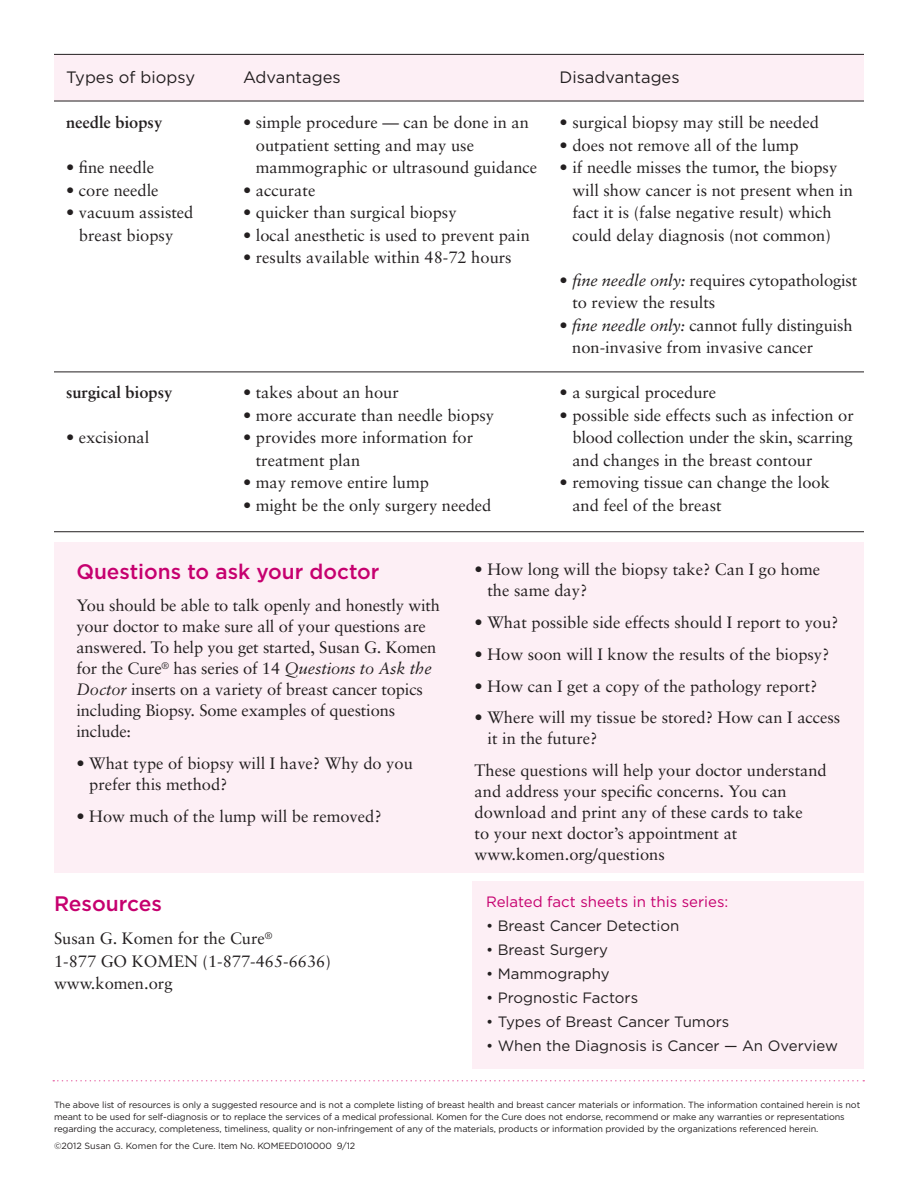
<style>
.page{position:relative;width:918px;height:1188px;background:#fff}
.page>*{position:absolute;margin:0;border:0;box-sizing:border-box;transform-origin:0 0}
.t1{font:500 21px "Gotham";color:#c6006f}
.t2{font:16.5px/22.5px "Sabon";color:#231f20}
.t3{font:16.5px "Gotham";color:#231f20}
.t4{font:700 16.5px "Sabon";color:#231f20}
.t5{font:15px "Gotham";color:#231f20}
.t6{font:15px "Gotham";color:#c6006f}
.t7{font:9px/12px "Gotham";letter-spacing:-.01em;color:#231f20}
.s1{font-style:italic}
</style>
<div class="page">
<svg style="left:53px;top:1080px;width:811px;height:2px"></svg>
<div style="left:472px;top:881px;width:392px;height:187px;background:#fdeff5"></div>
<div style="left:54px;top:542px;width:810px;height:331px;background:#fdeff5"></div>
<div style="left:54px;top:54px;width:810px;height:47px;background:#fdeff5"></div>
<hr style="left:54px;top:101px;width:810px;height:1px;background:#231f20">
<hr style="left:54px;top:372px;width:810px;height:1px;background:#231f20">
<hr style="left:54px;top:531px;width:810px;height:1px;background:#231f20">
<hr style="left:54px;top:54px;width:810px;height:1px;background:#231f20">
<p class="t3" style="left:66px;top:68px;width:131px">Types of biopsy</p>
<p class="t4" style="left:66px;top:112px;width:98px">needle biopsy</p>
<p class="t2" style="left:66px;top:156px;width:90px">• fine needle</p>
<p class="t2" style="left:66px;top:178px;width:94px">• core needle</p>
<p class="t2" style="left:66px;top:201px;width:129px;text-align:center">• vacuum assisted breast biopsy</p>
<p class="t4" style="left:66px;top:382px;width:108px">surgical biopsy</p>
<p class="t2" style="left:66px;top:426px;width:85px">• excisional</p>
<p class="t3" style="left:243px;top:68px;width:99px">Advantages</p>
<p class="t2" style="left:256px;top:111px;width:283px;text-indent:-13px">• simple procedure — can be done in an outpatient setting and may use mammographic or ultrasound guidance</p>
<p class="t2" style="left:243px;top:179px;width:74px">• accurate</p>
<p class="t2" style="left:243px;top:201px;width:215px">• quicker than surgical biopsy</p>
<p class="t2" style="left:243px;top:224px;width:288px">• local anesthetic is used to prevent pain</p>
<p class="t2" style="left:243px;top:246px;width:270px">• results available within 48-72 hours</p>
<p class="t2" style="left:243px;top:381px;width:157px">• takes about an hour</p>
<p class="t2" style="left:243px;top:404px;width:253px">• more accurate than needle biopsy</p>
<p class="t2" style="left:256px;top:426px;width:219px;text-indent:-13px">• provides more information for treatment plan</p>
<p class="t2" style="left:243px;top:471px;width:188px">• may remove entire lump</p>
<p class="t2" style="left:243px;top:494px;width:250px">• might be the only surgery needed</p>
<p class="t3" style="left:560px;top:68px;width:122px">Disadvantages</p>
<p class="t2" style="left:560px;top:111px;width:261px">• surgical biopsy may still be needed</p>
<p class="t2" style="left:560px;top:134px;width:241px">• does not remove all of the lump</p>
<p class="t2" style="left:572px;top:156px;width:282px;text-indent:-13px">• if needle misses the tumor, the biopsy will show cancer is not present when in fact it is (false negative result) which could delay diagnosis (not common)</p>
<p class="t2" style="left:572px;top:269px;width:286px;text-indent:-13px">• <span class="s1">fine needle only:</span> requires cytopathologist to review the results</p>
<p class="t2" style="left:572px;top:314px;width:282px;text-indent:-13px">• <span class="s1">fine needle only:</span> cannot fully distinguish non-invasive from invasive cancer</p>
<p class="t2" style="left:560px;top:381px;width:158px">• a surgical procedure</p>
<p class="t2" style="left:572px;top:404px;width:283px;text-align:justify;text-indent:-13px">• possible side effects such as infection or blood collection under the skin, scarring and changes in the breast contour</p>
<p class="t2" style="left:572px;top:471px;width:259px;text-indent:-13px">• removing tissue can change the look and feel of the breast</p>
<p class="t1" style="left:76px;top:560px;width:305px">Questions to ask your doctor</p>
<p class="t2" style="left:76px;top:595px;width:365px;line-height:21px">You should be able to talk openly and honestly with your doctor to make sure all of your questions are answered. To help you get started, Susan G. Komen for the Cure<sup>®</sup> has series of 14 <span class="s1">Questions to Ask the Doctor</span> inserts on a variety of breast cancer topics including Biopsy. Some examples of questions include:</p>
<p class="t2" style="left:89px;top:752px;width:325px;line-height:21px;text-indent:-13px">• What type of biopsy will I have? Why do you prefer this method?</p>
<p class="t2" style="left:76px;top:804px;width:307px">• How much of the lump will be removed?</p>
<p class="t1" style="left:54px;top:892px;width:110px">Resources</p>
<p class="t2" style="left:54px;top:927px;width:278px">Susan G. Komen for the Cure<sup>®<br></sup>1-877 GO KOMEN (1-877-465-6636) www.komen.org</p>
<p class="t2" style="left:487px;top:559px;width:334px;line-height:21px;text-indent:-13px">• How long will the biopsy take? Can I go home the same day?</p>
<p class="t2" style="left:475px;top:611px;width:365px">• What possible side effects should I report to you?</p>
<p class="t2" style="left:475px;top:643px;width:356px">• How soon will I know the results of the biopsy?</p>
<p class="t2" style="left:475px;top:674px;width:344px">• How can I get a copy of the pathology report?</p>
<p class="t2" style="left:487px;top:707px;width:354px;line-height:21px;text-indent:-13px">• Where will my tissue be stored? How can I access it in the future?</p>
<p class="t2" style="left:475px;top:760px;width:354px;line-height:21px">These questions will help your doctor understand and address your specific concerns. You can download and print any of these cards to take<br>to your next doctor’s appointment at www.komen.org/questions</p>
<p class="t6" style="left:486px;top:893px;width:244px">Related fact sheets in this series:</p>
<p class="t5" style="left:486px;top:917px;width:195px">• Breast Cancer Detection</p>
<p class="t5" style="left:486px;top:941px;width:124px">• Breast Surgery</p>
<p class="t5" style="left:486px;top:965px;width:125px">• Mammography</p>
<p class="t5" style="left:486px;top:989px;width:154px">• Prognostic Factors</p>
<p class="t5" style="left:486px;top:1013px;width:245px">• Types of Breast Cancer Tumors</p>
<p class="t5" style="left:486px;top:1037px;width:353px">• When the Diagnosis is Cancer — An Overview</p>
<p class="t7" style="left:54px;top:1098px;width:808px">The above list of resources is only a suggested resource and is not a complete listing of breast health and breast cancer materials or information. The information contained herein is not meant to be used for self-diagnosis or to replace the services of a medical professional. Komen for the Cure does not endorse, recommend or make any warranties or representations regarding the accuracy, completeness, timeliness, quality or non-infringement of any of the materials, products or information provided by the organizations referenced herein.</p>
<p class="t7" style="left:54px;top:1140px;width:303px">©2012 Susan G. Komen for the Cure. Item No. KOMEED010000 9/12</p>
</div>
